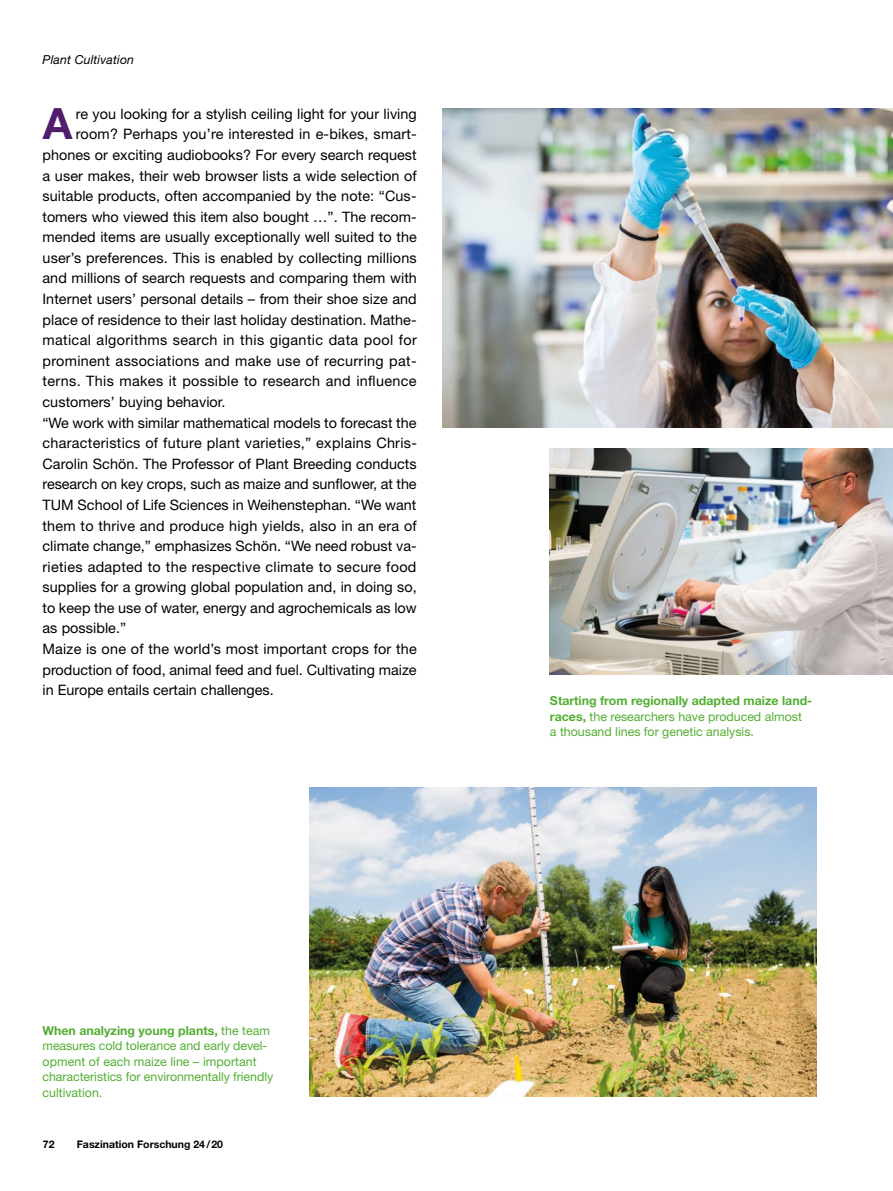
<style>
.page{position:relative;width:893px;height:1191px;background:#fff}
.page>*{position:absolute;margin:0;border:0;box-sizing:border-box;transform-origin:0 0}
.Text_D_Initial{font:700 43.2px "Helvetica Neue LT Std";color:#511c6b}
.Text_D{font:14.4px/20.5px "Helvetica Neue LT Std";color:#000;text-align:justify}
.Text_D_Initial-2{font:14.4px "Helvetica Neue LT Std";letter-spacing:.005em;color:#000}
.Text_D_Initial-3{font:14.4px "Helvetica Neue LT Std";letter-spacing:.025em;color:#000}
.BU_Flattersatz{font:12.3px/15.5px "Helvetica Neue LT Std";color:#52ae32}
.t1{font:italic 12.3px "Helvetica Neue LT Std";letter-spacing:.01em;color:#000}
.t2{font:700 10.5px "Helvetica Neue LT Std";color:#000}
.s1{font-weight:700}
</style>
<div class="page">
<img style="left:442px;top:108px;width:451px;height:319px">
<img style="left:550px;top:448px;width:343px;height:226px">
<img style="left:309px;top:788px;width:507px;height:308px">
<p class="t1" style="left:43px;top:52px;width:93px">Plant Cultivation</p>
<p class="Text_D_Initial" style="left:43px;top:97px;width:31px">A</p>
<p class="Text_D_Initial-2" style="left:76px;top:105px;width:342px">re you looking for a stylish ceiling light for your living</p>
<p class="Text_D_Initial-2" style="left:76px;top:126px;width:342px">room? Perhaps you’re interested in e-bikes, smart-</p>
<p class="Text_D_Initial-2" style="left:43px;top:146px;width:376px">phones or exciting audiobooks? For every search request</p>
<p class="Text_D_Initial-2" style="left:43px;top:167px;width:376px">a user makes, their web browser lists a wide selection of</p>
<p class="Text_D_Initial-2" style="left:43px;top:187px;width:376px">suitable products, often accompanied by the note: “Cus-</p>
<p class="Text_D_Initial-2" style="left:43px;top:208px;width:376px">tomers who viewed this item also bought …”. The recom-</p>
<p class="Text_D_Initial-2" style="left:43px;top:228px;width:376px">mended items are usually exceptionally well suited to the</p>
<p class="Text_D_Initial-2" style="left:43px;top:249px;width:376px">user’s preferences. This is enabled by collecting millions</p>
<p class="Text_D_Initial-2" style="left:43px;top:270px;width:376px">and millions of search requests and comparing them with</p>
<p class="Text_D_Initial-2" style="left:43px;top:290px;width:376px">Internet users’ personal details – from their shoe size and</p>
<p class="Text_D_Initial-2" style="left:43px;top:311px;width:376px">place of residence to their last holiday destination. Mathe-</p>
<p class="Text_D_Initial-3" style="left:43px;top:331px;width:376px">matical algorithms search in this gigantic data pool for</p>
<p class="Text_D_Initial-2" style="left:43px;top:352px;width:376px">prominent associations and make use of recurring pat-</p>
<p class="Text_D_Initial-3" style="left:43px;top:373px;width:376px">terns. This makes it possible to research and influence</p>
<p class="Text_D_Initial-2" style="left:43px;top:393px;width:184px">customers’ buying behavior.</p>
<p class="Text_D" style="left:43px;top:412px;width:376px">“We work with similar mathematical models to forecast the characteristics of future plant varieties,” explains Chris-Carolin Schön. The Professor of Plant Breeding conducts research on key crops, such as maize and sunflower, at the TUM School of Life Sciences in Weihenstephan. “We want them to thrive and produce high yields, also in an era of climate change,” emphasizes Schön. “We need robust va&shy;rieties adapted to the respective climate to secure food supplies for a growing global population and, in doing so, to keep the use of water, energy and agrochemicals as low as possible.”</p>
<p class="Text_D" style="left:43px;top:638px;width:376px">Maize is one of the world’s most important crops for the production of food, animal feed and fuel. Cultivating maize in Europe entails certain challenges.</p>
<p class="BU_Flattersatz" style="left:43px;top:1022px;width:232px"><span class="s1">When analyzing young plants,</span> the team measures cold tolerance and early devel&shy;opment of each maize line – important characteristics for environmentally friendly cultivation.</p>
<p class="t2" style="left:43px;top:1137px;width:13px">72</p>
<p class="t2" style="left:77px;top:1137px;width:148px">Faszination Forschung 24/20</p>
<p class="BU_Flattersatz" style="left:550px;top:693px;width:263px"><span class="s1">Starting from regionally adapted maize land&shy;races,</span> the researchers have produced almost a thousand lines for genetic analysis.</p>
</div>
